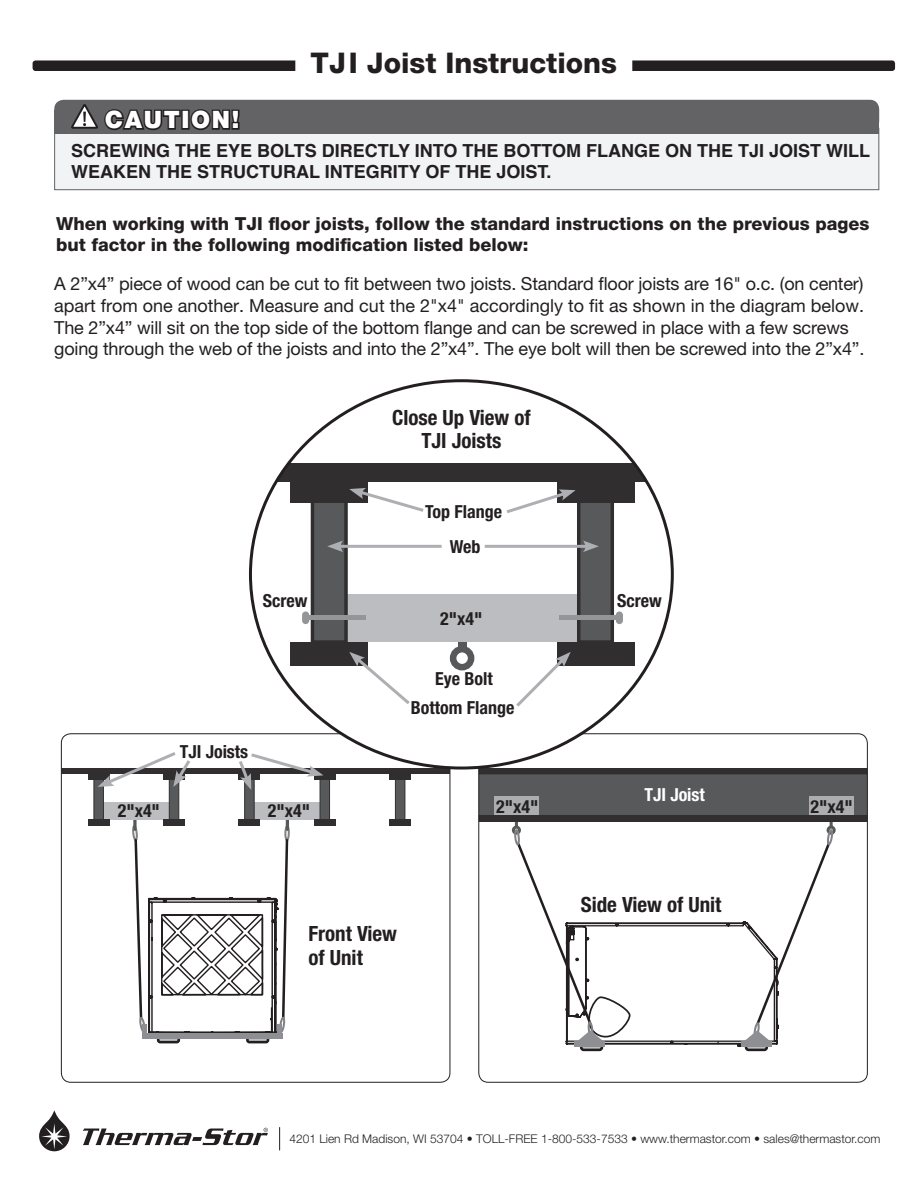
<style>
.page{position:relative;width:918px;height:1188px;background:#fff}
.page>*{position:absolute;margin:0;border:0;box-sizing:border-box;transform-origin:0 0}
.t1{font:800 28.5px "Helvetica Neue";color:#231f20}
.WARNING_CAUTION{font:900 24px "Helvetica Neue";letter-spacing:.07em;color:#fff}
.t2{font:700 condensed 21px/24px "Helvetica Neue";color:#231f20}
.t3{font:18px/21.6px "Helvetica Neue";letter-spacing:-.01em;color:#231f20}
.t4{font:800 18px/21.6px "Helvetica Neue";color:#231f20}
.t5{font:700 18px/21.6px "Helvetica";color:#231f20}
.t6{font:700 condensed 18px "Helvetica Neue";color:#231f20}
.t7{font:700 condensed 18px "Helvetica Neue";color:#fff}
.t8{font:300 12px "Helvetica Neue";color:#231f20}
</style>
<div class="page">
<div style="left:33px;top:60px;width:862px;height:11px;background:#231f20;border-radius:3px"></div>
<div style="left:295px;top:34px;width:337px;height:55px;background:#fff"></div>
<svg style="left:83px;top:1128px;width:185px;height:17px"></svg>
<svg style="left:39px;top:1110px;width:31px;height:41px"></svg>
<svg style="left:279px;top:1127px;width:1px;height:23px"></svg>
<svg style="left:133px;top:819px;width:4px;height:5px"></svg>
<hr style="left:286px;top:815px;width:3px;height:14px;background:#57585a">
<div style="left:249px;top:802px;width:71px;height:17px;background:#bcbdc0"></div>
<div style="left:101px;top:802px;width:71px;height:17px;background:#bcbdc0"></div>
<div style="left:93px;top:774px;width:11px;height:46px;background:#58595b;border:1px solid #302e2f"></div>
<div style="left:395px;top:774px;width:10px;height:46px;background:#58595b;border:1px solid #302e2f"></div>
<div style="left:169px;top:774px;width:10px;height:46px;background:#58595b;border:1px solid #302e2f"></div>
<div style="left:320px;top:774px;width:10px;height:46px;background:#58595b;border:1px solid #302e2f"></div>
<div style="left:61px;top:769px;width:389px;height:5px;background:#302e2f"></div>
<div style="left:244px;top:774px;width:11px;height:46px;background:#58595b;border:1px solid #302e2f"></div>
<div style="left:88px;top:773px;width:22px;height:7px;background:#302e2f"></div>
<div style="left:88px;top:819px;width:22px;height:7px;background:#302e2f"></div>
<div style="left:163px;top:819px;width:22px;height:7px;background:#302e2f"></div>
<div style="left:238px;top:819px;width:22px;height:7px;background:#302e2f"></div>
<div style="left:314px;top:773px;width:22px;height:7px;background:#302e2f"></div>
<div style="left:314px;top:819px;width:22px;height:7px;background:#302e2f"></div>
<div style="left:389px;top:773px;width:22px;height:7px;background:#302e2f"></div>
<div style="left:389px;top:819px;width:22px;height:7px;background:#302e2f"></div>
<svg style="left:132px;top:824px;width:158px;height:216px"></svg>
<div style="left:157px;top:1036px;width:23px;height:7px;border:3px solid #231f20;border-radius:2px"></div>
<div style="left:246px;top:1036px;width:23px;height:7px;border:3px solid #231f20;border-radius:2px"></div>
<div style="left:142px;top:1033px;width:140px;height:5px;background:#8d8f92"></div>
<div style="left:142px;top:1024px;width:5px;height:11px;background:#8d8f92"></div>
<hr style="left:278px;top:1024px;width:4px;height:11px;background:#8d8f92">
<svg style="left:480px;top:774px;width:386px;height:60px;background:#707173"></svg>
<div style="left:479px;top:768px;width:388px;height:6px;background:#302e2f"></div>
<div style="left:479px;top:815px;width:388px;height:7px;background:#302e2f"></div>
<div style="left:494px;top:797px;width:44px;height:18px;background:#acadb1"></div>
<svg style="left:480px;top:828px;width:354px;height:143px"></svg>
<div style="left:809px;top:797px;width:44px;height:18px;background:#acadb1"></div>
<div style="left:580px;top:1042px;width:23px;height:9px;border:3px solid #231f20;border-radius:2px"></div>
<div style="left:745px;top:1042px;width:23px;height:9px;border:3px solid #231f20;border-radius:2px"></div>
<svg style="left:565px;top:920px;width:215px;height:128px"></svg>
<div style="left:274px;top:463px;width:375px;height:19px;background:#302e2f"></div>
<div style="left:458px;top:640px;width:8px;height:12px;background:#57585a"></div>
<div style="left:450px;top:646px;width:24px;height:24px;border:7px solid #57585a;border-radius:50%"></div>
<div style="left:338px;top:594px;width:250px;height:48px;background:#bcbdc0"></div>
<div style="left:311px;top:480px;width:37px;height:164px;background:#58595b;border:3px solid #302e2f"></div>
<div style="left:577px;top:480px;width:37px;height:164px;background:#58595b;border:3px solid #302e2f"></div>
<div style="left:291px;top:480px;width:77px;height:23px;background:#302e2f"></div>
<div style="left:291px;top:642px;width:77px;height:23px;background:#302e2f"></div>
<div style="left:557px;top:480px;width:77px;height:23px;background:#302e2f"></div>
<div style="left:557px;top:642px;width:77px;height:23px;background:#302e2f"></div>
<hr style="left:306px;top:616px;width:60px;height:4px;background:#939598">
<div style="left:302px;top:611px;width:7px;height:13px;background:#939598;border-radius:4px"></div>
<hr style="left:559px;top:616px;width:60px;height:4px;background:#939598">
<div style="left:616px;top:611px;width:7px;height:13px;background:#939598;border-radius:4px"></div>
<svg style="left:506px;top:489px;width:70px;height:24px"></svg>
<svg style="left:349px;top:488px;width:75px;height:24px"></svg>
<hr style="left:338px;top:545px;width:104px;height:3px;background:#aeafb3">
<svg style="left:327px;top:540px;width:16px;height:12px"></svg>
<hr style="left:485px;top:545px;width:104px;height:3px;background:#aeafb3">
<svg style="left:583px;top:540px;width:16px;height:12px"></svg>
<svg style="left:516px;top:652px;width:55px;height:55px"></svg>
<svg style="left:349px;top:652px;width:61px;height:52px"></svg>
<svg style="left:236px;top:753px;width:87px;height:37px"></svg>
<svg style="left:98px;top:752px;width:95px;height:35px"></svg>
<div style="left:54px;top:128px;width:825px;height:62px;background:#f2f3f4;border:1px solid #636366"></div>
<div style="left:54px;top:100px;width:825px;height:30px;background:#636366;border-radius:9px"></div>
<div style="left:54px;top:110px;width:825px;height:24px;background:#636366"></div>
<svg style="left:70px;top:99px;width:112px;height:31px"></svg>
<div style="left:181px;top:110px;width:9px;height:20px;border:3px solid #231f20"></div>
<svg style="left:189px;top:109px;width:51px;height:21px"></svg>
<p class="t1" style="left:311px;top:46px;width:308px">TJI Joist Instructions</p>
<p class="WARNING_CAUTION" style="left:105px;top:105px;width:136px">CAUTION!</p>
<p class="t5" style="left:71px;top:140px;width:801px">SCREWING THE EYE BOLTS DIRECTLY INTO THE BOTTOM FLANGE ON THE TJI JOIST WILL<br>WEAKEN THE STRUCTURAL INTEGRITY OF THE JOIST.</p>
<p class="t4" style="left:56px;top:213px;width:815px">When working with TJI floor joists, follow the standard instructions on the previous pages but factor in the following modification listed below:</p>
<p class="t3" style="left:54px;top:273px;width:812px">A 2”x4” piece of wood can be cut to fit between two joists. Standard floor joists are 16" o.c. (on center) apart from one another. Measure and cut the 2"x4" accordingly to fit as shown in the diagram below.<br>The 2”x4” will sit on the top side of the bottom flange and can be screwed in place with a few screws going through the web of the joists and into the 2”x4”. The eye bolt will then be screwed into the 2”x4”.</p>
<p class="t2" style="left:392px;top:406px;width:140px;line-height:22.5px;text-align:center">Close Up View of<br>TJI Joists</p>
<p class="t6" style="left:425px;top:501px;width:78px">Top Flange</p>
<p class="t6" style="left:450px;top:535px;width:32px">Web</p>
<p class="t6" style="left:263px;top:590px;width:46px">Screw</p>
<p class="t6" style="left:617px;top:590px;width:46px">Screw</p>
<p class="t6" style="left:440px;top:608px;width:44px">2"x4"</p>
<p class="t6" style="left:435px;top:667px;width:59px">Eye Bolt</p>
<p class="t6" style="left:180px;top:741px;width:70px">TJI Joists</p>
<p class="t6" style="left:118px;top:800px;width:44px">2"x4"</p>
<p class="t6" style="left:268px;top:800px;width:44px">2"x4"</p>
<p class="t6" style="left:411px;top:697px;width:105px">Bottom Flange</p>
<p class="t7" style="left:644px;top:784px;width:62px">TJI Joist</p>
<p class="t6" style="left:496px;top:795px;width:44px">2"x4"</p>
<p class="t6" style="left:811px;top:795px;width:44px">2"x4"</p>
<p class="t2" style="left:309px;top:921px;width:90px">Front View of Unit</p>
<p class="t2" style="left:581px;top:893px;width:142px">Side View of Unit</p>
<p class="t8" style="left:289px;top:1131px;width:593px">4201 Lien Rd Madison, WI 53704 • TOLL-FREE 1-800-533-7533 • www.thermastor.com • sales@thermastor.com</p>
</div>
